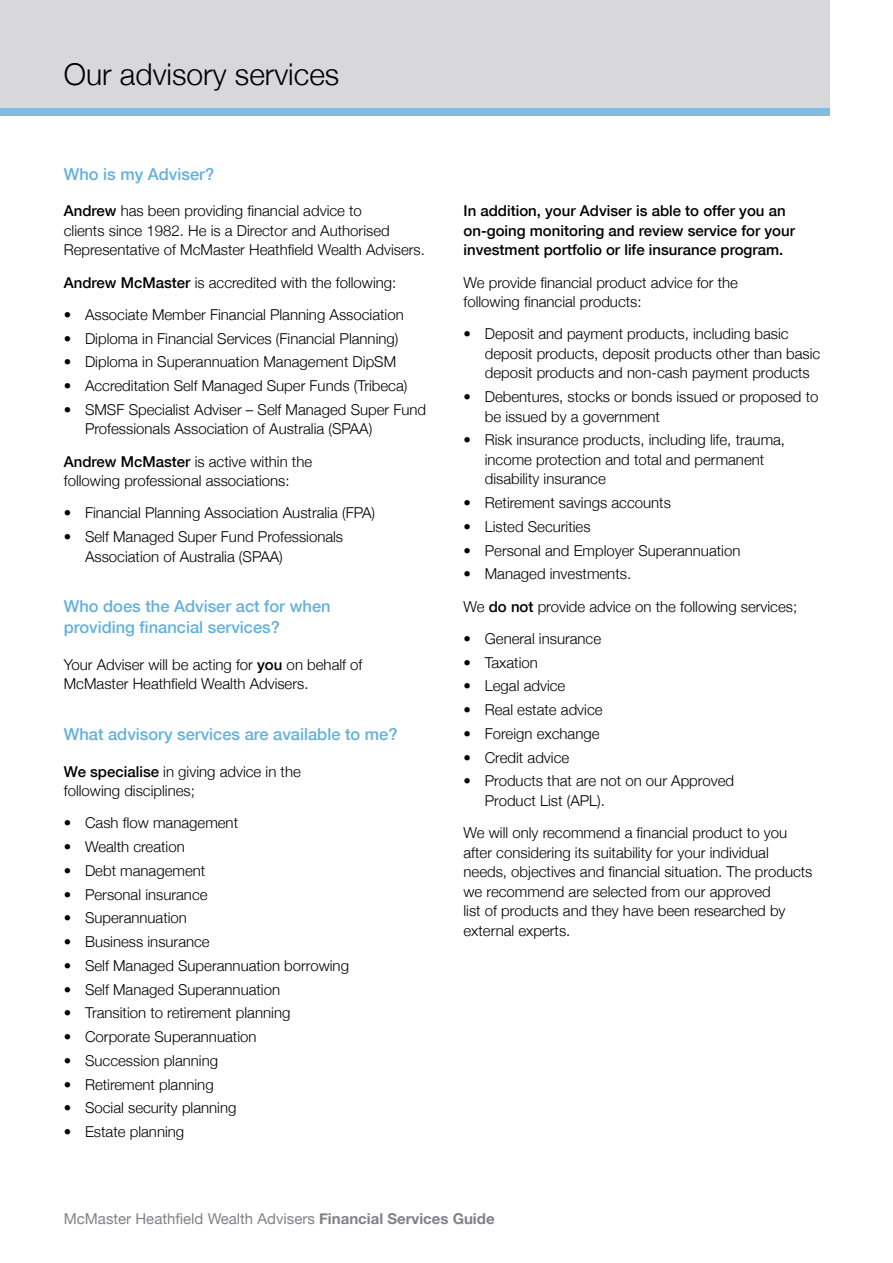
<style>
.page{position:relative;width:893px;height:1263px;background:#fff}
.page>*{position:absolute;margin:0;border:0;box-sizing:border-box;transform-origin:0 0}
.t1{font:300 30px "Helvetica Neue";color:#000}
.t2{font:500 16.5px/21px "Helvetica Neue";color:#63b1db}
.t3{font:300 15px/19.5px "Helvetica Neue";color:#000}
.t4{font:500 15px/19.5px "Helvetica Neue";color:#000}
.t5{font:15px "Helvetica Neue";color:#808289}
.s1{font-weight:500}
.s2{font-weight:700}
</style>
<div class="page">
<div style="left:0;top:107px;width:829px;height:9px;background:#82bde0"></div>
<div style="left:0;top:0;width:829px;height:107px;background:#d8d7d9"></div>
<h1 class="t1" style="left:64px;top:56px;width:277px">Our advisory services</h1>
<p class="t2" style="left:64px;top:163px;width:152px">Who is my Adviser?</p>
<p class="t3" style="left:64px;top:201px;width:363px"><span class="s1">Andrew</span> has been providing financial advice to<br>clients since 1982. He is a Director and Authorised<br>Representative of McMaster Heathfield Wealth Advisers.</p>
<p class="t3" style="left:64px;top:272px;width:334px"><span class="s1">Andrew McMaster</span> is accredited with the following:</p>
<p class="t3" style="left:64px;top:304px;width:341px">• Associate Member Financial Planning Association</p>
<p class="t3" style="left:64px;top:328px;width:336px">• Diploma in Financial Services (Financial Planning)</p>
<p class="t3" style="left:64px;top:352px;width:334px">• Diploma in Superannuation Management DipSM</p>
<p class="t3" style="left:64px;top:376px;width:345px">• Accreditation Self Managed Super Funds (Tribeca)</p>
<p class="t3" style="left:85px;top:399px;width:343px;text-indent:-21px">• SMSF Specialist Adviser – Self Managed Super Fund<br>Professionals Association of Australia (SPAA)</p>
<p class="t3" style="left:64px;top:451px;width:250px"><span class="s1">Andrew McMaster</span> is active within the following professional associations:</p>
<p class="t3" style="left:64px;top:503px;width:313px">• Financial Planning Association Australia (FPA)</p>
<p class="t3" style="left:85px;top:527px;width:260px;text-indent:-21px">• Self Managed Super Fund Professionals<br>Association of Australia (SPAA)</p>
<p class="t2" style="left:64px;top:596px;width:268px">Who does the Adviser act for when providing financial services?</p>
<p class="t3" style="left:64px;top:654px;width:300px">Your Adviser will be acting for <span class="s1">you</span> on behalf of<br>McMaster Heathfield Wealth Advisers.</p>
<p class="t2" style="left:64px;top:724px;width:335px">What advisory services are available to me?</p>
<p class="t3" style="left:64px;top:761px;width:239px"><span class="s1">We specialise</span> in giving advice in the following disciplines;</p>
<p class="t3" style="left:64px;top:813px;width:176px">• Cash flow management</p>
<p class="t3" style="left:64px;top:837px;width:123px">• Wealth creation</p>
<p class="t3" style="left:64px;top:860px;width:143px">• Debt management</p>
<p class="t3" style="left:64px;top:884px;width:145px">• Personal insurance</p>
<p class="t3" style="left:64px;top:908px;width:125px">• Superannuation</p>
<p class="t3" style="left:64px;top:932px;width:147px">• Business insurance</p>
<p class="t3" style="left:64px;top:955px;width:287px">• Self Managed Superannuation borrowing</p>
<p class="t3" style="left:64px;top:979px;width:218px">• Self Managed Superannuation</p>
<p class="t3" style="left:64px;top:1003px;width:228px">• Transition to retirement planning</p>
<p class="t3" style="left:64px;top:1027px;width:194px">• Corporate Superannuation</p>
<p class="t3" style="left:64px;top:1050px;width:156px">• Succession planning</p>
<p class="t3" style="left:64px;top:1074px;width:151px">• Retirement planning</p>
<p class="t3" style="left:64px;top:1098px;width:174px">• Social security planning</p>
<p class="t3" style="left:64px;top:1122px;width:122px">• Estate planning</p>
<p class="t4" style="left:463px;top:201px;width:333px">In addition, your Adviser is able to offer you an on-going monitoring and review service for your investment portfolio or life insurance program.</p>
<p class="t3" style="left:463px;top:272px;width:276px">We provide financial product advice for the following financial products:</p>
<p class="t3" style="left:485px;top:324px;width:337px;text-indent:-21px">• Deposit and payment products, including basic deposit products, deposit products other than basic deposit products and non-cash payment products</p>
<p class="t3" style="left:485px;top:387px;width:335px;text-indent:-21px">• Debentures, stocks or bonds issued or proposed to be issued by a government</p>
<p class="t3" style="left:485px;top:430px;width:302px;text-indent:-21px">• Risk insurance products, including life, trauma, income protection and total and permanent disability insurance</p>
<p class="t3" style="left:463px;top:493px;width:209px">• Retirement savings accounts</p>
<p class="t3" style="left:463px;top:517px;width:129px">• Listed Securities</p>
<p class="t3" style="left:463px;top:540px;width:278px">• Personal and Employer Superannuation</p>
<p class="t3" style="left:463px;top:558px;width:335px;line-height:32.2px">• Managed investments.<br>We <span class="s1">do not</span> provide advice on the following services;</p>
<p class="t3" style="left:463px;top:629px;width:139px">• General insurance</p>
<p class="t3" style="left:463px;top:652px;width:76px">• Taxation</p>
<p class="t3" style="left:463px;top:676px;width:103px">• Legal advice</p>
<p class="t3" style="left:463px;top:700px;width:141px">• Real estate advice</p>
<p class="t3" style="left:463px;top:723px;width:138px">• Foreign exchange</p>
<p class="t3" style="left:463px;top:747px;width:107px">• Credit advice</p>
<p class="t3" style="left:485px;top:771px;width:251px;text-indent:-21px">• Products that are not on our Approved<br>Product List (APL).</p>
<p class="t3" style="left:463px;top:823px;width:350px">We will only recommend a financial product to you after considering its suitability for your individual needs, objectives and financial situation. The products we recommend are selected from our approved<br>list of products and they have been researched by external experts.</p>
<p class="t5" style="left:64px;top:1209px;width:432px">McMaster Heathfield Wealth Advisers <span class="s2">Financial Services Guide</span></p>
</div>
